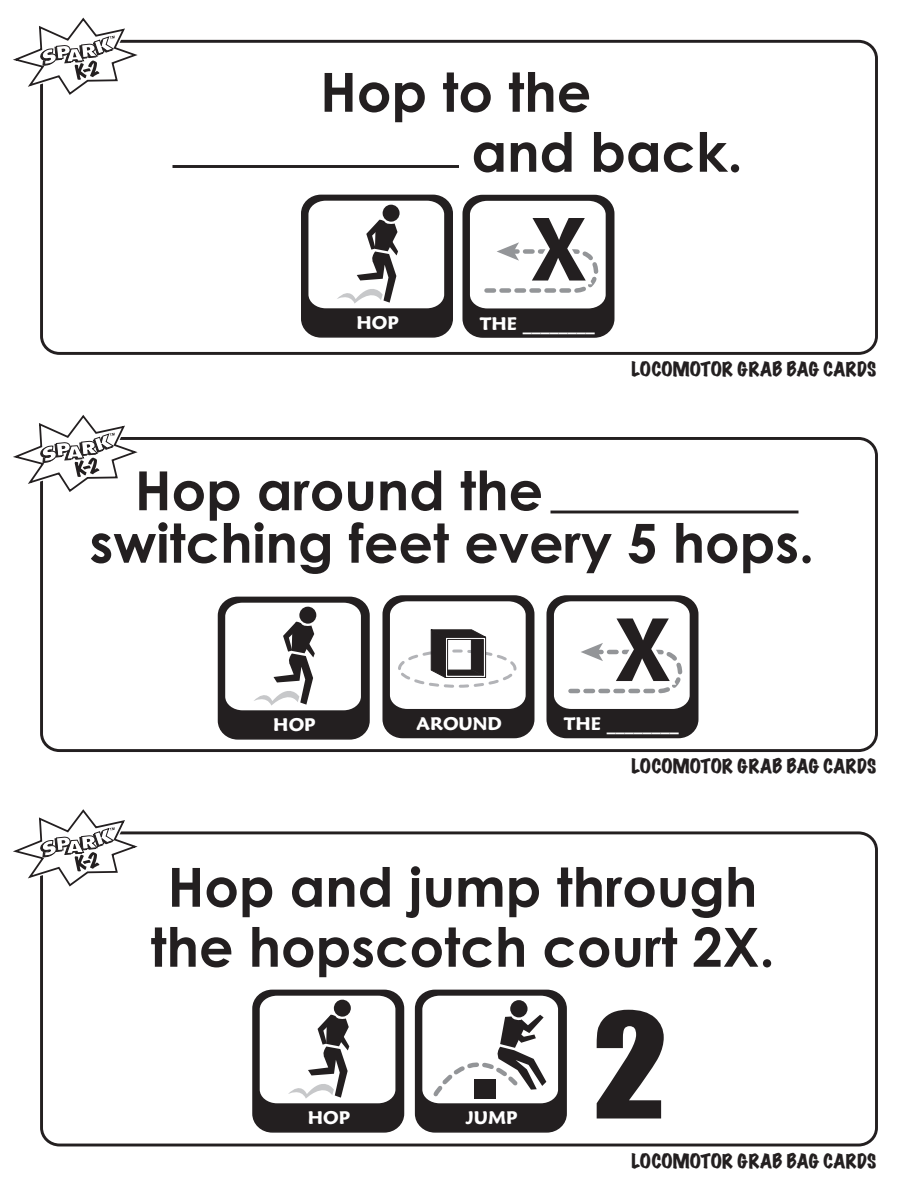
<style>
.page{position:relative;width:918px;height:1188px;background:#fff}
.page>*{position:absolute;margin:0;border:0;box-sizing:border-box;transform-origin:0 0}
.t1{font:700 54px/60px "Century Gothic";color:#231f20}
.t2{font:expanded 18px "Marker Felt";color:#231f20}
.t3{font:600 18px "Maiandra GD";color:#fff}
</style>
<div class="page">
<hr style="left:172px;top:165px;width:287px;height:3px;background:#231f20">
<hr style="left:550px;top:511px;width:249px;height:2px;background:#231f20">
<div style="left:40px;top:40px;width:838px;height:315px;border:3px solid #231f20;border-radius:18px"></div>
<svg style="left:13px;top:17px;width:135px;height:83px"></svg>
<div style="left:40px;top:437px;width:838px;height:315px;border:3px solid #231f20;border-radius:18px"></div>
<svg style="left:13px;top:415px;width:135px;height:82px"></svg>
<div style="left:40px;top:831px;width:838px;height:315px;border:3px solid #231f20;border-radius:18px"></div>
<svg style="left:13px;top:809px;width:135px;height:83px"></svg>
<div style="left:383px;top:596px;width:151px;height:142px;background:#231f20;border-radius:19px"></div>
<div style="left:382px;top:595px;width:152px;height:143px;border:2px solid #231f20;border-radius:19px"></div>
<svg style="left:390px;top:601px;width:136px;height:108px;background:#deddde"></svg>
<div style="left:416px;top:990px;width:150px;height:142px;background:#231f20;border-radius:19px"></div>
<div style="left:415px;top:990px;width:152px;height:143px;border:2px solid #231f20;border-radius:19px"></div>
<svg style="left:422px;top:996px;width:136px;height:107px;background:#d7d7d7"></svg>
<svg style="left:597px;top:1010px;width:67px;height:109px"></svg>
<div style="left:463px;top:196px;width:151px;height:141px;background:#231f20;border-radius:19px"></div>
<div style="left:462px;top:195px;width:152px;height:143px;border:2px solid #231f20;border-radius:19px"></div>
<svg style="left:470px;top:201px;width:136px;height:107px;background:#dbdbdb"></svg>
<div style="left:547px;top:596px;width:151px;height:142px;background:#231f20;border-radius:19px"></div>
<div style="left:546px;top:595px;width:152px;height:143px;border:2px solid #231f20;border-radius:19px"></div>
<svg style="left:554px;top:601px;width:136px;height:108px;background:#dadada"></svg>
<div style="left:302px;top:195px;width:150px;height:142px;background:#231f20;border-radius:19px"></div>
<div style="left:301px;top:195px;width:152px;height:143px;border:2px solid #231f20;border-radius:19px"></div>
<svg style="left:308px;top:201px;width:136px;height:107px;background:#e1e1e1"></svg>
<div style="left:219px;top:597px;width:150px;height:142px;background:#231f20;border-radius:19px"></div>
<div style="left:218px;top:597px;width:152px;height:143px;border:2px solid #231f20;border-radius:19px"></div>
<svg style="left:225px;top:603px;width:136px;height:107px;background:#e2e1e1"></svg>
<div style="left:253px;top:990px;width:151px;height:142px;background:#231f20;border-radius:19px"></div>
<div style="left:252px;top:990px;width:152px;height:143px;border:2px solid #231f20;border-radius:19px"></div>
<svg style="left:260px;top:996px;width:135px;height:107px;background:#e2e2e2"></svg>
<p class="t1" style="left:472px;top:61px;width:273px;text-indent:-151px">Hop to the<br>and back.</p>
<p class="t3" style="left:357px;top:312px;width:44px">HOP</p>
<p class="t3" style="left:480px;top:312px;width:116px">THE ________</p>
<p class="t2" style="left:632px;top:360px;width:246px">LOCOMOTOR GRAB BAG CARDS</p>
<p class="t1" style="left:90px;top:463px;width:726px;line-height:52.5px;text-indent:45px">Hop around the<br>switching feet every 5 hops.</p>
<p class="t3" style="left:273px;top:714px;width:44px">HOP</p>
<p class="t3" style="left:417px;top:713px;width:87px">AROUND</p>
<p class="t3" style="left:564px;top:713px;width:116px">THE ________</p>
<p class="t2" style="left:632px;top:757px;width:246px">LOCOMOTOR GRAB BAG CARDS</p>
<p class="t1" style="left:150px;top:856px;width:626px;text-align:center">Hop and jump through the hopscotch court 2X.</p>
<p class="t3" style="left:308px;top:1107px;width:44px">HOP</p>
<p class="t3" style="left:466px;top:1107px;width:53px">JUMP</p>
<p class="t2" style="left:632px;top:1151px;width:246px">LOCOMOTOR GRAB BAG CARDS</p>
</div>
